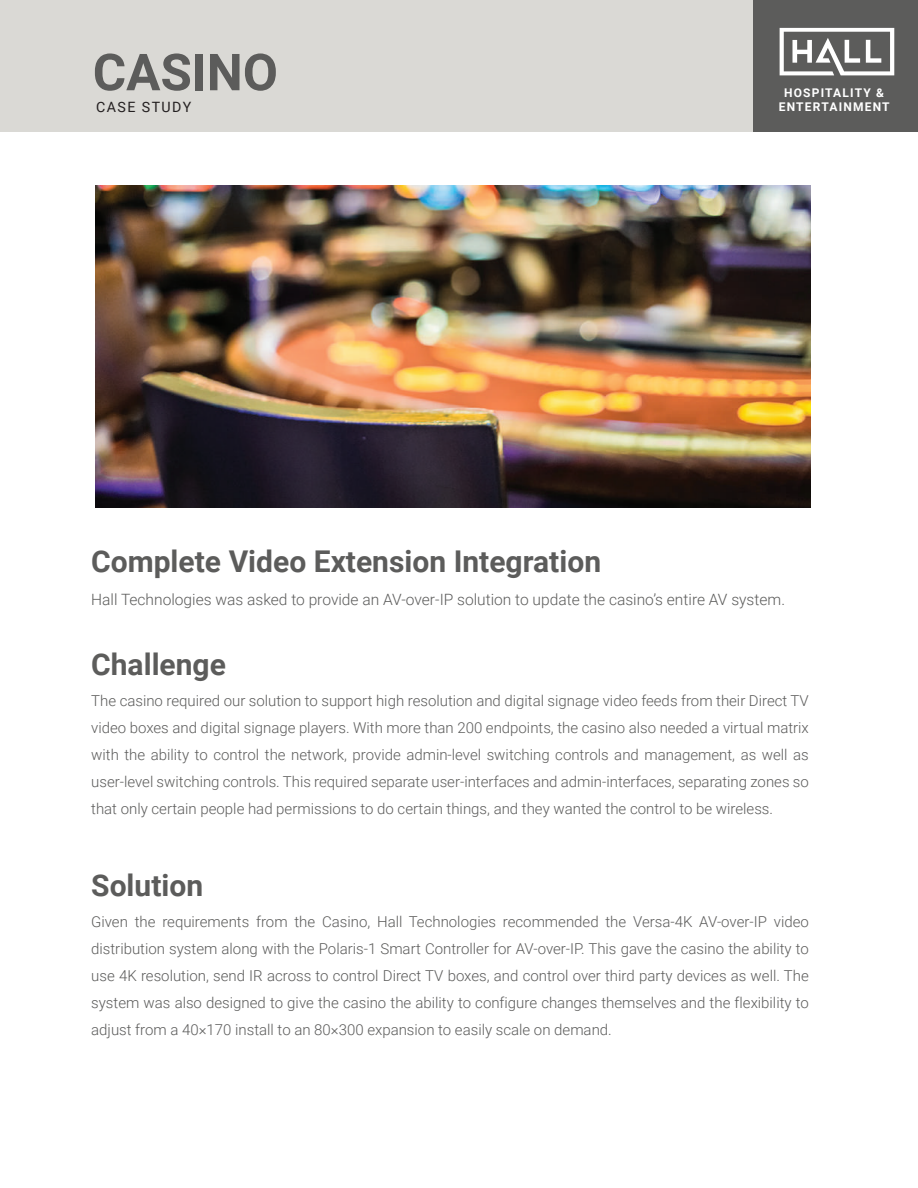
<style>
.page{position:relative;width:918px;height:1188px;background:#fff}
.page>*{position:absolute;margin:0;border:0;box-sizing:border-box;transform-origin:0 0}
.t1{font:700 51px "Roboto";color:#5c5c5b}
.t2{font:700 30px "Roboto";color:#5c5c5b}
.t3{font:300 15.6px "Roboto";color:#5c5c5b}
.t4{font:300 15px/27px "Roboto";color:#5c5c5b;text-align:justify}
.t5{font:14.25px "Roboto";letter-spacing:.1em;color:#231f20}
.t6{font:700 12px/14.4px "Roboto";letter-spacing:.1em;color:#fff;text-align:center}
</style>
<div class="page">
<img style="left:96px;top:186px;width:715px;height:322px">
<div style="left:1px;top:0;width:917px;height:132px;background:#dad9d5"></div>
<div style="left:753px;top:0;width:165px;height:132px;background:#5c5c5b"></div>
<svg style="left:0;top:1px;width:824px;height:74px"></svg>
<svg style="left:824px;top:27px;width:71px;height:49px"></svg>
<h1 class="t1" style="left:93px;top:36px;width:187px">CASINO</h1>
<p class="t5" style="left:96px;top:96px;width:97px">CASE STUDY</p>
<h2 class="t2" style="left:91px;top:540px;width:511px">Complete Video Extension Integration</h2>
<p class="t6" style="left:779px;top:85px;width:112px">HOSPITALITY &amp;<br>ENTERTAINMENT</p>
<p class="t3" style="left:91px;top:588px;width:695px">Hall Technologies was asked to provide an AV-over-IP solution to update the casino’s entire AV system.</p>
<h2 class="t2" style="left:91px;top:643px;width:136px">Challenge</h2>
<p class="t4" style="left:91px;top:687px;width:719px">The casino required our solution to support high resolution and digital signage video feeds from their Direct TV video boxes and digital signage players. With more than 200 endpoints, the casino also needed a virtual matrix with the ability to control the network, provide admin-level switching controls and management, as well as user-level switching controls. This required separate user-interfaces and admin-interfaces, separating zones so that only certain people had permissions to do certain things, and they wanted the control to be wireless.</p>
<h2 class="t2" style="left:91px;top:864px;width:113px">Solution</h2>
<p class="t4" style="left:91px;top:907px;width:719px">Given the requirements from the Casino, Hall Technologies recommended the Versa-4K AV-over-IP video distribution system along with the Polaris-1 Smart Controller for AV-over-IP. This gave the casino the ability to use 4K resolution, send IR across to control Direct TV boxes, and control over third party devices as well. The system was also designed to give the casino the ability to configure changes themselves and the flexibility to adjust from a 40×170 install to an 80×300 expansion to easily scale on demand.</p>
</div>
